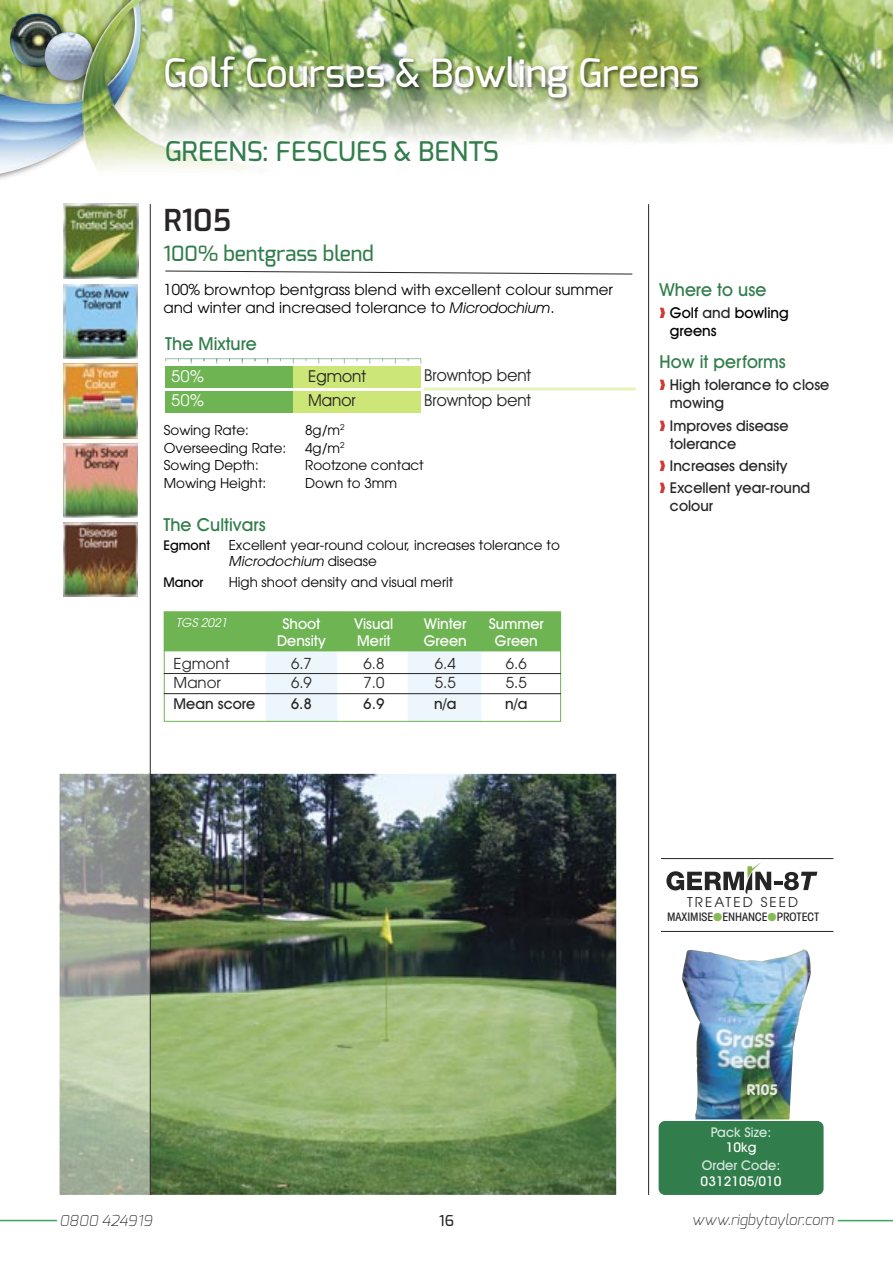
<style>
.page{position:relative;width:893px;height:1263px;background:#fff}
.page>*{position:absolute;margin:0;border:0;box-sizing:border-box;transform-origin:0 0}
.t1{font:500 39px "Exo";color:#fff}
.t2{font:600 30px "Exo";color:#272526}
.t3{font:500 27px "Exo";color:#317d4b}
.t4{font:500 21px "Exo";color:#317d4b}
.t5{font:500 18px "Avant Garde IT Cby BT";color:#317d4b}
.t6{font:16.5px "Avant Garde IT Cby BT";color:#272526}
.t7{font:16.5px "Avant Garde IT Cby BT";color:#fff}
.t8{font:500 15px/18px "Avant Garde IT Cby BT";color:#272526}
.t9{font:15px/18px "Avant Garde";color:#000}
.t10{font:500 15px "Avant Garde IT Cby BT";color:#fff}
.t11{font:15px "Avant Garde";color:#272526}
.t12{font:italic 200 15px "Exo";color:#272526}
.t13{font:500 15px/18px "Avant Garde IT Cby BT";color:#000}
.t14{font:700 15px "VAG Rounded";color:#e7e8e9}
.t15{font:500 15px "Exo";color:#272526}
.t16{font:13.5px/16.2px "Avant Garde";color:#000}
.t17{font:500 13.5px/16.2px "Avant Garde IT Cby BT";color:#fff}
.t18{font:500 13.5px/15px "Avant Garde IT Cby BT";color:#d5e8de;text-align:center}
.t19{font:500 13.5px "Avant Garde IT Cby BT";color:#000}
.t20{font:13.5px "Avant Garde";letter-spacing:.155em;color:#272526}
.t21{font:italic 12px "Avant Garde";color:#fff}
.t22{font:500 condensed 11.7px "Avant Garde IT Cby BT";color:#272526}
.s1{font-family:"Avant Garde IT Cby BT";font-style:italic}
.s2{font-style:italic}
.s3{color:#ce3931}
.s4{color:#272526}
.s5{color:#86bd56}
.s6{color:#fff}
.s7{color:#d5e8de}
</style>
<div class="page">
<img style="left:289px;top:0;width:604px;height:143px">
<svg style="left:165px;top:271px;width:468px;height:3px"></svg>
<hr style="left:648px;top:204px;width:1px;height:991px;background:#272526">
<div style="left:659px;top:1121px;width:164px;height:74px;background:#317d4b;border-radius:6px"></div>
<img style="left:682px;top:949px;width:129px;height:170px">
<svg style="left:666px;top:863px;width:151px;height:31px"></svg>
<hr style="left:661px;top:858px;width:172px;height:1px;background:#272526">
<hr style="left:661px;top:931px;width:172px;height:1px;background:#272526">
<hr style="left:0;top:1220px;width:57px;height:1px;background:#3ca75b">
<hr style="left:838px;top:1220px;width:55px;height:1px;background:#3ca75b">
<img style="left:0;top:0;width:289px;height:179px">
<img style="left:0;top:0;width:147px;height:176px">
<img style="left:83px;top:103px;width:194px;height:72px">
<img style="left:157px;top:43px;width:678px;height:66px">
<div style="left:165px;top:391px;width:255px;height:21px;background:#cce678"></div>
<div style="left:165px;top:391px;width:128px;height:21px;background:#6eb453"></div>
<div style="left:165px;top:366px;width:255px;height:21px;background:#cce678"></div>
<div style="left:165px;top:366px;width:128px;height:21px;background:#6eb453"></div>
<hr style="left:165px;top:358px;width:256px;height:1px;background:#317d4b;opacity:.5">
<hr style="left:424px;top:387px;width:212px;height:3px;background:#e6f3bb">
<img style="left:63px;top:204px;width:75px;height:74px">
<img style="left:63px;top:284px;width:75px;height:75px">
<img style="left:63px;top:443px;width:75px;height:75px">
<img style="left:63px;top:522px;width:75px;height:75px">
<img style="left:63px;top:363px;width:75px;height:75px">
<div style="left:266px;top:611px;width:71px;height:111px;background:#ecf6fc"></div>
<div style="left:408px;top:611px;width:73px;height:111px;background:#ecf6fc"></div>
<div style="left:164px;top:611px;width:397px;height:40px;background:#6eb453"></div>
<div style="left:164px;top:612px;width:397px;height:110px;border:1px solid #6eb453"></div>
<hr style="left:164px;top:673px;width:397px;height:1px;background:#272526">
<hr style="left:164px;top:693px;width:397px;height:1px;background:#272526">
<img style="left:151px;top:774px;width:465px;height:421px">
<img style="left:60px;top:774px;width:90px;height:421px">
<hr style="left:150px;top:204px;width:1px;height:991px;background:#272526">
<p class="t1" style="left:164px;top:50px;width:537px">Golf Courses &amp; Bowling Greens</p>
<p class="t3" style="left:165px;top:136px;width:335px">GREENS: FESCUES &amp; BENTS</p>
<p class="t2" style="left:164px;top:201px;width:69px">R105</p>
<p class="t4" style="left:164px;top:241px;width:212px">100% bentgrass blend</p>
<p class="t9" style="left:164px;top:282px;width:451px">100% browntop bentgrass blend with excellent colour summer and winter and increased tolerance to <span class="s1">Microdochium</span>.</p>
<p class="t5" style="left:165px;top:337px;width:93px">The Mixture</p>
<p class="t7" style="left:171px;top:369px;width:35px">50%</p>
<p class="t6" style="left:308px;top:369px;width:59px">Egmont</p>
<p class="t6" style="left:424px;top:369px;width:108px">Browntop bent</p>
<p class="t6" style="left:424px;top:394px;width:108px">Browntop bent</p>
<p class="t16" style="left:164px;top:423px;width:87px">Sowing Rate:</p>
<p class="t16" style="left:305px;top:423px;width:41px">8g/m<sup>2</sup></p>
<p class="t16" style="left:164px;top:441px;width:124px">Overseeding Rate:</p>
<p class="t16" style="left:305px;top:441px;width:41px">4g/m<sup>2</sup></p>
<p class="t16" style="left:164px;top:458px;width:97px">Sowing Depth:</p>
<p class="t16" style="left:305px;top:458px;width:120px">Rootzone contact</p>
<p class="t16" style="left:164px;top:476px;width:104px">Mowing Height:</p>
<p class="t16" style="left:305px;top:476px;width:94px">Down to 3mm</p>
<p class="t7" style="left:171px;top:394px;width:35px">50%</p>
<p class="t6" style="left:308px;top:394px;width:49px">Manor</p>
<p class="t5" style="left:164px;top:518px;width:104px">The Cultivars</p>
<p class="t19" style="left:164px;top:540px;width:48px">Egmont</p>
<p class="t16" style="left:229px;top:538px;width:333px">Excellent year-round colour, increases tolerance to<br><span class="s2">Microdochium</span> d i s e a s e</p>
<p class="t19" style="left:164px;top:577px;width:41px">Manor</p>
<p class="t16" style="left:229px;top:575px;width:226px">High shoot density and visual merit</p>
<p class="t21" style="left:176px;top:618px;width:55px">TGS 2021</p>
<p class="t10" style="left:282px;top:619px;width:39px">Shoot</p>
<p class="t10" style="left:355px;top:619px;width:40px">Visual</p>
<p class="t10" style="left:424px;top:619px;width:44px">Winter</p>
<p class="t10" style="left:489px;top:619px;width:57px">Summer</p>
<p class="t10" style="left:277px;top:635px;width:50px">Density</p>
<p class="t10" style="left:357px;top:635px;width:35px">Merit</p>
<p class="t10" style="left:424px;top:635px;width:44px">Green</p>
<p class="t10" style="left:495px;top:635px;width:44px">Green</p>
<p class="t11" style="left:174px;top:657px;width:58px">Egmont</p>
<p class="t11" style="left:291px;top:657px;width:22px">6.7</p>
<p class="t11" style="left:364px;top:658px;width:22px">6.8</p>
<p class="t11" style="left:435px;top:658px;width:22px">6.4</p>
<p class="t11" style="left:506px;top:658px;width:22px">6.6</p>
<p class="t11" style="left:174px;top:677px;width:49px">Manor</p>
<p class="t11" style="left:291px;top:677px;width:22px">6.9</p>
<p class="t11" style="left:364px;top:677px;width:22px">7.0</p>
<p class="t11" style="left:435px;top:677px;width:22px">5.5</p>
<p class="t11" style="left:506px;top:677px;width:22px">5.5</p>
<p class="t8" style="left:174px;top:696px;width:83px">Mean score</p>
<p class="t8" style="left:291px;top:696px;width:23px">6.8</p>
<p class="t8" style="left:363px;top:696px;width:23px">6.9</p>
<p class="t8" style="left:434px;top:696px;width:24px">n/a</p>
<p class="t8" style="left:505px;top:696px;width:24px">n/a</p>
<p class="t5" style="left:660px;top:283px;width:108px">Where to use</p>
<p class="t13" style="left:670px;top:305px;width:120px;text-indent:-10px"><span class="s3">❱</span> Golf <span class="s4">and</span> bowling greens</p>
<p class="t5" style="left:660px;top:356px;width:128px">How it performs</p>
<p class="t8" style="left:670px;top:378px;width:161px;text-indent:-10px"><span class="s3">❱</span> High tolerance to close mowing</p>
<p class="t8" style="left:670px;top:418px;width:120px;text-indent:-10px"><span class="s3">❱</span> Improves disease tolerance</p>
<p class="t8" style="left:660px;top:458px;width:129px"><span class="s3">❱</span> Increases density</p>
<p class="t8" style="left:670px;top:480px;width:142px;text-indent:-10px"><span class="s3">❱</span> Excellent year-round colour</p>
<p class="t20" style="left:687px;top:897px;width:113px">TREATED SEED</p>
<p class="t22" style="left:667px;top:912px;width:154px">MAXIMISE<span class="s5">●</span>ENHANCE<span class="s5">●</span>PROTECT</p>
<p class="t14" style="left:747px;top:1084px;width:33px">R105</p>
<p class="t18" style="left:711px;top:1126px;width:62px">Pack Size:<br><span class="s6">10kg</span></p>
<p class="t17" style="left:701px;top:1158px;width:82px"><span class="s7">Order Code:<br></span>0312105/010</p>
<p class="t12" style="left:60px;top:1212px;width:95px">0800 424919</p>
<p class="t15" style="left:439px;top:1212px;width:16px">16</p>
<p class="t12" style="left:692px;top:1211px;width:143px">www.rigbytaylor.com</p>
</div>
